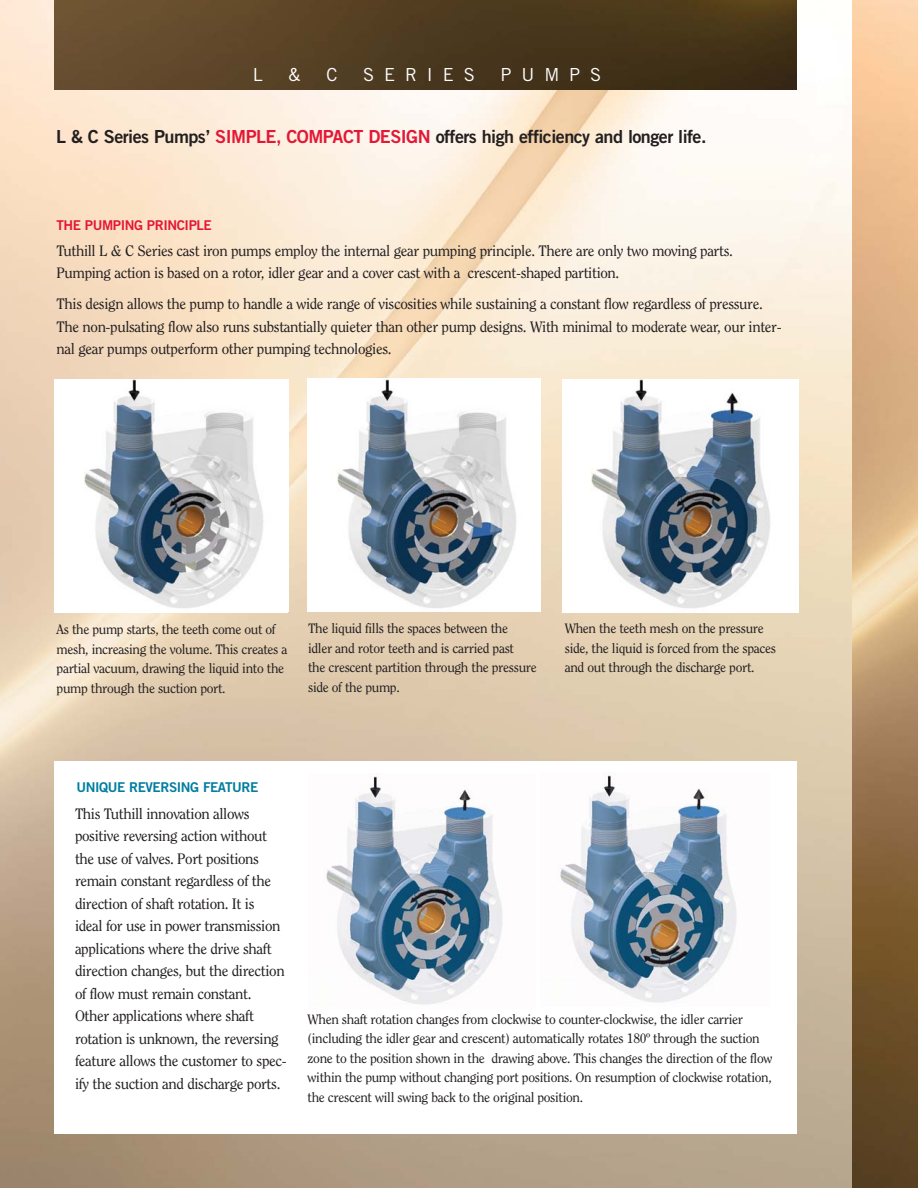
<style>
.page{position:relative;width:918px;height:1188px;background:#fff}
.page>*{position:absolute;margin:0;border:0;box-sizing:border-box;transform-origin:0 0}
.t1{font:18px "Trade Gothic Bold Two";letter-spacing:-.03em;color:#231f20}
.t2{font:18px "Trade Gothic";letter-spacing:.55em;color:#fff}
.t3{font:15px/22.5px "Clearface";letter-spacing:-.025em;color:#231f20}
.t4{font:13.5px/19.5px "Clearface";letter-spacing:-.025em;color:#231f20}
.t5{font:13.5px "Trade Gothic Bold Two";letter-spacing:-.03em;color:#007d9f}
.t6{font:13.5px "Trade Gothic Bold Two";letter-spacing:-.03em;color:#e31836}
.s1{color:#e31836}
</style>
<div class="page">
<img style="left:0;top:0;width:852px;height:1188px">
<div style="left:54px;top:761px;width:742px;height:373px;background:#fff"></div>
<svg style="left:852px;top:0;width:65px;height:1188px;background:#b79269"></svg>
<img style="left:54px;top:0;width:742px;height:89px">
<img style="left:308px;top:378px;width:231px;height:234px">
<img style="left:56px;top:379px;width:232px;height:233px">
<img style="left:562px;top:379px;width:236px;height:234px">
<img style="left:326px;top:776px;width:177px;height:229px">
<img style="left:560px;top:775px;width:177px;height:228px">
<p class="t2" style="left:253px;top:68px;width:12px">L</p>
<p class="t2" style="left:288px;top:68px;width:14px">&amp;</p>
<p class="t2" style="left:326px;top:68px;width:12px">C</p>
<p class="t2" style="left:363px;top:68px;width:113px">SERIES</p>
<p class="t2" style="left:500px;top:68px;width:102px">PUMPS</p>
<p class="t1" style="left:56px;top:130px;width:652px">L &amp; C Series Pumps’ <span class="s1">SIMPLE, COMPACT DESIGN</span> offers high efficiency and longer life.</p>
<p class="t6" style="left:57px;top:220px;width:157px">THE PUMPING PRINCIPLE</p>
<p class="t3" style="left:57px;top:240px;width:677px">Tuthill L &amp; C Series cast iron pumps employ the internal gear pumping principle. There are only two moving parts.<br>Pumping action is based on a rotor, idler gear and a cover cast with a crescent-shaped partition.</p>
<p class="t3" style="left:57px;top:294px;width:726px">This design allows the pump to handle a wide range of viscosities while sustaining a constant flow regardless of pressure.<br>The non-pulsating flow also runs substantially quieter than other pump designs. With minimal to moderate wear, our inter&shy;nal gear pumps outperform other pumping technologies.</p>
<p class="t4" style="left:57px;top:621px;width:232px">As the pump starts, the teeth come out of mesh, increasing the volume. This creates a partial vacuum, drawing the liquid into the pump through the suction port.</p>
<p class="t4" style="left:308px;top:620px;width:230px">The liquid fills the spaces between the<br>idler and rotor teeth and is carried past<br>the crescent partition through the pressure side of the pump.</p>
<p class="t4" style="left:564px;top:620px;width:213px">When the teeth mesh on the pressure side, the liquid is forced from the spaces and out through the discharge port.</p>
<p class="t5" style="left:76px;top:782px;width:183px">UNIQUE REVERSING FEATURE</p>
<p class="t3" style="left:75px;top:804px;width:213px">This Tuthill innovation allows positive reversing action without the use of valves. Port positions remain constant regardless of the direction of shaft rotation. It is<br>ideal for use in power transmission applications where the drive shaft direction changes, but the direction of flow must remain constant.<br>Other applications where shaft rotation is unknown, the reversing feature allows the customer to spec&shy;ify the suction and discharge ports.</p>
<p class="t4" style="left:307px;top:1010px;width:466px">When shaft rotation changes from clockwise to counter-clockwise, the idler carrier (including the idler gear and crescent) automatically rotates 180º through the suction zone to the position shown in the drawing above. This changes the direction of the flow within the pump without changing port positions. On resumption of clockwise rotation, the crescent will swing back to the original position.</p>
</div>
